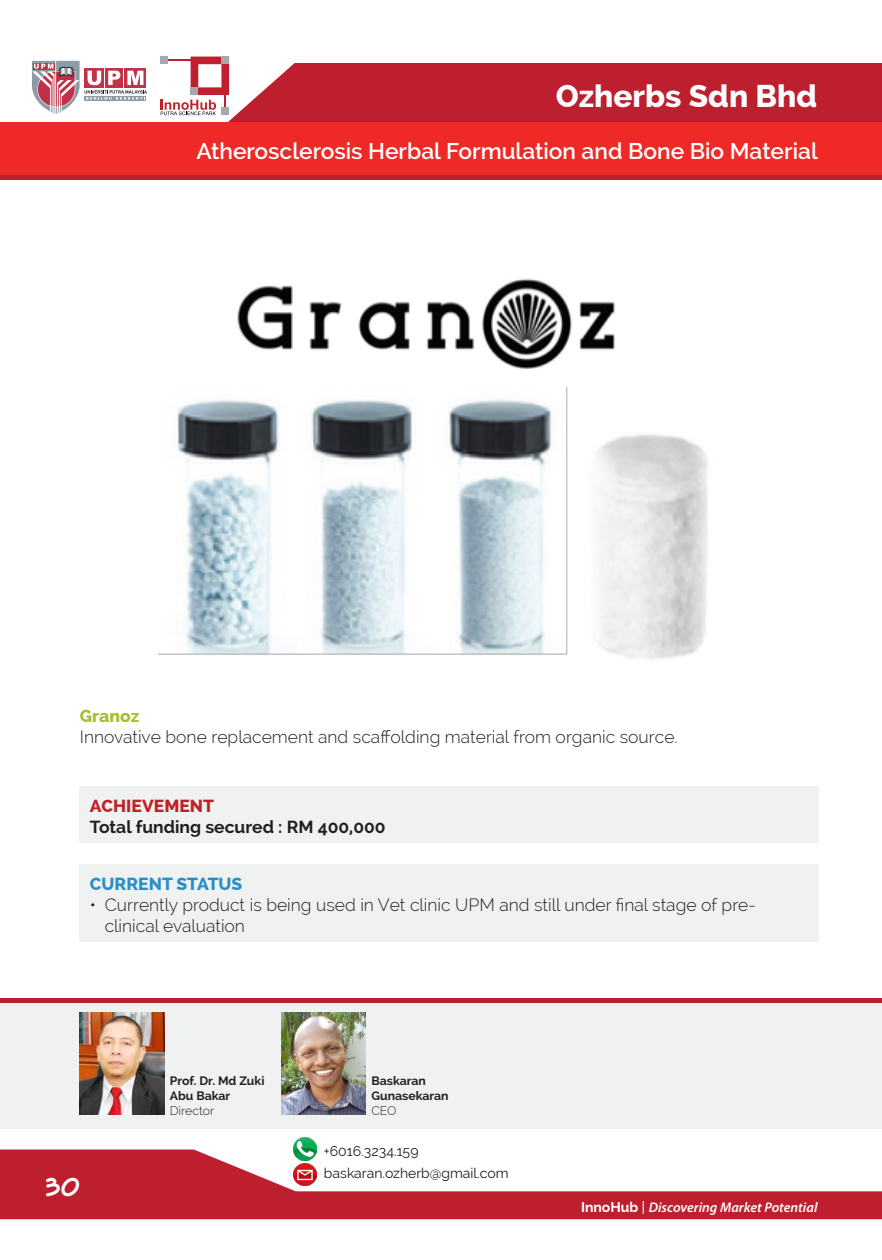
<style>
.page{position:relative;width:882px;height:1260px;background:#fff}
.page>*{position:absolute;margin:0;border:0;box-sizing:border-box;transform-origin:0 0}
.t1{font:800 31.5px "Raleway";color:#fff}
.t2{font:700 28px "Veggieburger";color:#fff}
.t3{font:600 22.75px "Raleway";color:#fff}
.t4{font:300 17.5px/21px "Raleway";color:#231f20}
.t5{font:700 17.5px "Raleway";color:#231f20}
.t6{font:800 17.5px "Raleway";color:#298fc4}
.t7{font:800 17.5px "Raleway";color:#bf2126}
.t8{font:800 17.5px "Raleway";color:#a3bf34}
.t9{font:14px "Raleway";color:#231f20}
.t10{font:italic 600 14px "Myriad Pro";color:#fff}
.t11{font:700 12.25px/14.7px "Raleway";color:#231f20}
.t12{font:300 12.25px "Raleway";color:#231f20}
.s1{font-family:"Raleway";font-weight:700;font-style:normal}
.s2{font-family:"Raleway";font-weight:500;font-style:normal}
</style>
<div class="page">
<div style="left:0;top:999px;width:882px;height:130px;background:#f0f2f2"></div>
<svg style="left:0;top:1150px;width:882px;height:69px;fill:#be1f2e"></svg>
<div style="left:0;top:122px;width:882px;height:53px;background:#ee2926"></div>
<svg style="left:32px;top:61px;width:115px;height:53px"></svg>
<div style="left:160px;top:57px;width:8px;height:7px;background:#a6a8ab"></div>
<svg style="left:161px;top:57px;width:721px;height:65px"></svg>
<div style="left:191px;top:87px;width:7px;height:8px;background:#a6a8ab"></div>
<div style="left:221px;top:57px;width:8px;height:7px;background:#a6a8ab"></div>
<hr style="left:0;top:999px;width:882px;height:4px;background:#be1f2e">
<hr style="left:0;top:175px;width:882px;height:4px;background:#be1f2e">
<img style="left:294px;top:1138px;width:22px;height:22px">
<img style="left:294px;top:1163px;width:22px;height:23px">
<div style="left:80px;top:864px;width:739px;height:78px;background:#f0f2f2"></div>
<div style="left:80px;top:786px;width:739px;height:57px;background:#f0f2f2"></div>
<img style="left:158px;top:388px;width:550px;height:271px">
<img style="left:237px;top:278px;width:378px;height:91px">
<img style="left:80px;top:1012px;width:84px;height:103px">
<img style="left:281px;top:1012px;width:85px;height:103px">
<p class="t1" style="left:556px;top:78px;width:263px">Ozherbs Sdn Bhd</p>
<p class="t3" style="left:196px;top:138px;width:623px">Atherosclerosis Herbal Formulation and Bone Bio Material</p>
<p class="t8" style="left:80px;top:705px;width:61px">Granoz</p>
<p class="t4" style="left:80px;top:726px;width:599px">Innovative bone replacement and scaffolding material from organic source.</p>
<p class="t7" style="left:90px;top:796px;width:126px">ACHIEVEMENT</p>
<p class="t5" style="left:90px;top:817px;width:297px">Total funding secured : RM 400,000</p>
<p class="t6" style="left:90px;top:874px;width:154px">CURRENT STATUS</p>
<p class="t4" style="left:105px;top:894px;width:653px;text-indent:-15px">• Currently product is being used in Vet clinic UPM and still under final stage of pre&shy;clinical evaluation</p>
<p class="t2" style="left:45px;top:1172px;width:36px">30</p>
<p class="t11" style="left:170px;top:1074px;width:96px">Prof. Dr. Md Zuki<br>Abu Bakar</p>
<p class="t12" style="left:170px;top:1103px;width:46px">Director</p>
<p class="t11" style="left:371px;top:1074px;width:79px">Baskaran<br>Gunasekaran</p>
<p class="t12" style="left:371px;top:1103px;width:27px">CEO</p>
<p class="t9" style="left:324px;top:1142px;width:96px">+6016.3234.159</p>
<p class="t9" style="left:324px;top:1165px;width:186px">baskaran.ozherb@gmail.com</p>
<p class="t10" style="left:581px;top:1198px;width:238px"><span class="s1">InnoHub</span> <span class="s2">|</span> Discovering Market Potential</p>
</div>
